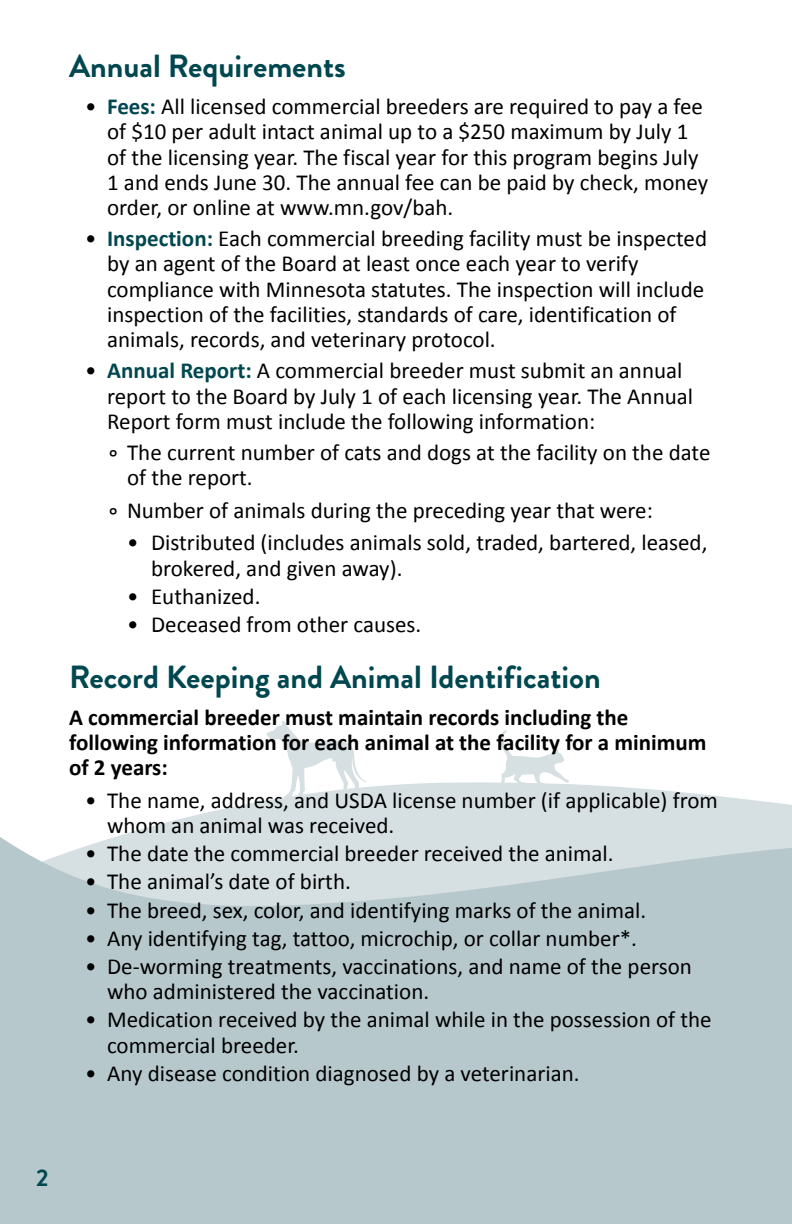
<style>
.page{position:relative;width:792px;height:1224px;background:#fff}
.page>*{position:absolute;margin:0;border:0;box-sizing:border-box;transform-origin:0 0}
.t1{font:700 32px "Brandon Grotesque";color:#00474f}
.t2{font:700 24px "Brandon Grotesque";color:#00474f}
.t3{font:23px/25.4px "Calibri";color:#000}
.t4{font:700 23px/25.4px "Calibri";color:#000}
.s1{font-weight:700;color:#00474f}
</style>
<div class="page">
<svg style="left:169px;top:782px;width:623px;height:40px;fill:#d6dfe1"></svg>
<svg style="left:0;top:822px;width:792px;height:402px;background:#bccbd0"></svg>
<svg style="left:500px;top:730px;width:69px;height:58px"></svg>
<svg style="left:264px;top:721px;width:106px;height:80px"></svg>
<h2 class="t1" style="left:69px;top:44px;width:278px">Annual Requirements</h2>
<p class="t3" style="left:107px;top:94px;width:603px;text-indent:-22px">• <span class="s1">Fees:</span> All licensed commercial breeders are required to pay a fee of $10 per adult intact animal up to a $250 maximum by July 1 of the licensing year. The fiscal year for this program begins July 1 and ends June 30. The annual fee can be paid by check, money order, or online at www.mn.gov/bah.</p>
<p class="t3" style="left:107px;top:226px;width:602px;text-indent:-22px">• <span class="s1">Inspection:</span> Each commercial breeding facility must be inspected by an agent of the Board at least once each year to verify compliance with Minnesota statutes. The inspection will include inspection of the facilities, standards of care, identification of animals, records, and veterinary protocol.</p>
<p class="t3" style="left:107px;top:358px;width:587px;text-indent:-22px">• <span class="s1">Annual Report:</span> A commercial breeder must submit an annual report to the Board by July 1 of each licensing year. The Annual<br>Report form must include the following information:</p>
<p class="t3" style="left:127px;top:440px;width:585px;text-indent:-18px">ₒ The current number of cats and dogs at the facility on the date of the report.</p>
<p class="t3" style="left:109px;top:498px;width:545px">ₒ Number of animals during the preceding year that were:</p>
<p class="t3" style="left:151px;top:530px;width:558px;text-indent:-24px">• Distributed (includes animals sold, traded, bartered, leased, brokered, and given away).</p>
<p class="t3" style="left:127px;top:584px;width:135px">• Euthanized.</p>
<p class="t3" style="left:127px;top:612px;width:296px">• Deceased from other causes.</p>
<h2 class="t1" style="left:69px;top:654px;width:533px">Record Keeping and Animal Identification</h2>
<p class="t4" style="left:69px;top:704px;width:639px">A commercial breeder must maintain records including the following information for each animal at the facility for a minimum of 2 years:</p>
<p class="t3" style="left:107px;top:788px;width:612px;text-indent:-22px">• The name, address, and USDA license number (if applicable) from whom an animal was received.</p>
<p class="t3" style="left:85px;top:841px;width:530px">• The date the commercial breeder received the animal.</p>
<p class="t3" style="left:85px;top:869px;width:267px">• The animal’s date of birth.</p>
<p class="t3" style="left:85px;top:897px;width:563px">• The breed, sex, color, and identifying marks of the animal.</p>
<p class="t3" style="left:85px;top:925px;width:553px">• Any identifying tag, tattoo, microchip, or collar number*.</p>
<p class="t3" style="left:107px;top:954px;width:586px;text-indent:-22px">• De-worming treatments, vaccinations, and name of the person who administered the vaccination.</p>
<p class="t3" style="left:107px;top:1007px;width:606px;text-indent:-22px">• Medication received by the animal while in the possession of the commercial breeder.</p>
<p class="t3" style="left:85px;top:1061px;width:496px">• Any disease condition diagnosed by a veterinarian.</p>
<p class="t2" style="left:36px;top:1161px;width:14px">2</p>
</div>
